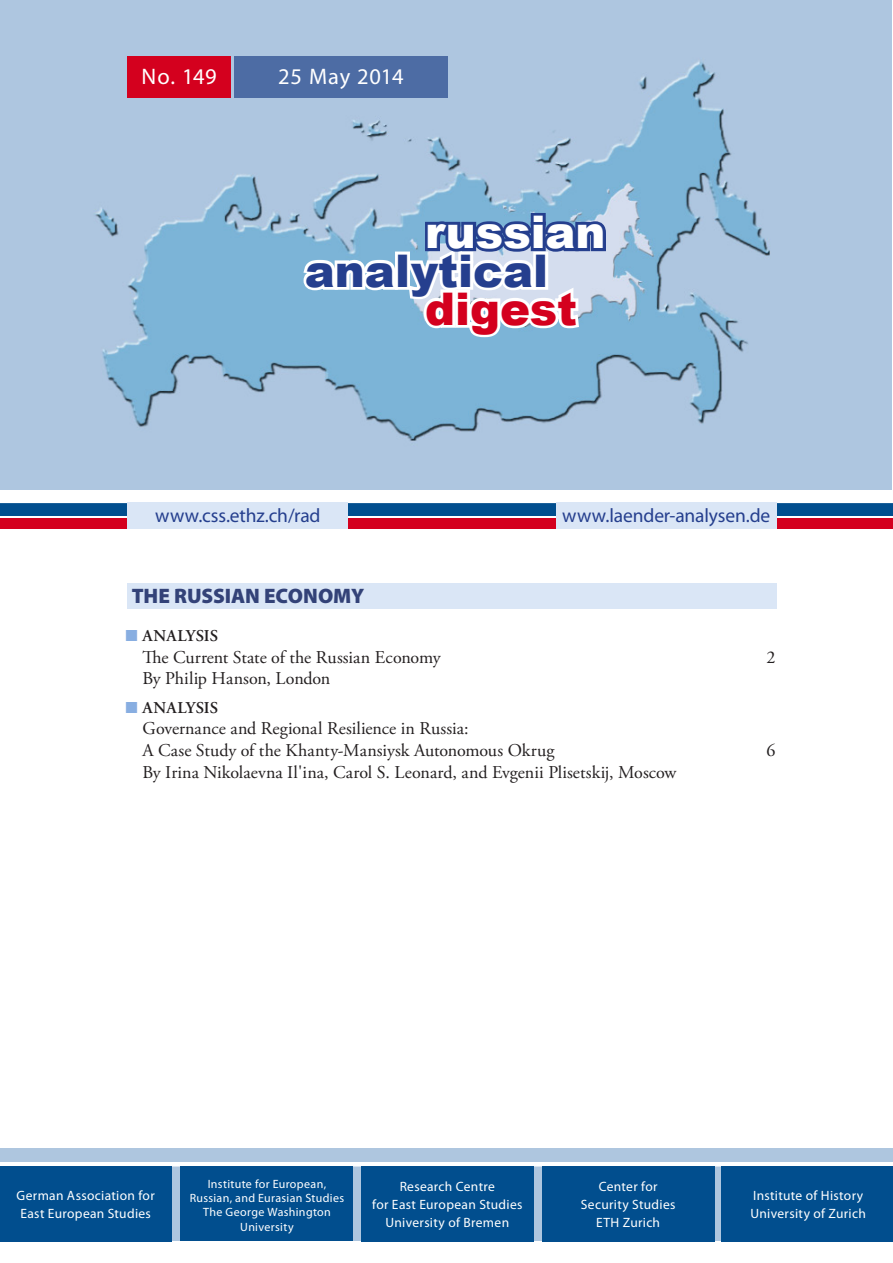
<style>
.page{position:relative;width:893px;height:1263px;background:#fff}
.page>*{position:absolute;margin:0;border:0;box-sizing:border-box;transform-origin:0 0}
.t1{font:900 45px "Arial";color:#253f8e}
.Ueberschrift_Titelbl{font:900 45px "Arial";color:#fff}
.Ueberschrift_Titelbl-2{font:900 45px "Arial";letter-spacing:-.005em;color:#d4001e}
.Datum_Titel{font:22.5px "Myriad Pro";letter-spacing:.025em;color:#fff}
.Nummer_Titel{font:22.5px "Myriad Pro";color:#fff}
.Themen_Inhaltsverzei{font:900 21px "Myriad Pro";letter-spacing:-.005em;color:#334278}
.URL_auf_Titelseite{font:19.5px "Myriad Pro";letter-spacing:-.005em;color:#253f8e}
.Inhaltsverzeichnis_A{font:18px/21.6px "Adobe Garamond Pro";color:#231f20}
.Inhaltverzeichnis_Ue{font:600 16.5px "Adobe Garamond Pro";letter-spacing:.005em;color:#231f20}
.Text_unterer_Balken{font:13.5px/18px "Myriad Pro";letter-spacing:.025em;color:#fff;text-align:center}
.Text_unterer_Balken-2{font:12px/14.4px "Myriad Pro";letter-spacing:.025em;color:#fff;text-align:center}
.s1{font-family:"Futura TOT Boo";font-weight:400;color:#88aee1}
</style>
<div class="page">
<div style="left:0;top:1148px;width:893px;height:93px;background:#aec6df"></div>
<img style="left:0;top:0;width:892px;height:489px">
<div style="left:0;top:501px;width:893px;height:15px;background:#014e8e"></div>
<div style="left:0;top:519px;width:893px;height:10px;background:#d4001e"></div>
<div style="left:128px;top:56px;width:103px;height:42px;background:#d4001e"></div>
<hr style="left:0;top:1162px;width:893px;height:4px;background:#fff">
<hr style="left:0;top:499px;width:893px;height:4px;background:#fff">
<div style="left:234px;top:56px;width:213px;height:42px;background:#4d6ca4"></div>
<div style="left:128px;top:583px;width:649px;height:26px;background:#dae6f6"></div>
<svg style="left:299px;top:210px;width:310px;height:132px"></svg>
<div style="left:128px;top:503px;width:220px;height:26px;background:#dae6f6"></div>
<div style="left:556px;top:503px;width:221px;height:26px;background:#dae6f6"></div>
<div style="left:0;top:1167px;width:172px;height:75px;background:#014e8e"></div>
<div style="left:361px;top:1167px;width:173px;height:75px;background:#014e8e"></div>
<div style="left:722px;top:1167px;width:171px;height:75px;background:#014e8e"></div>
<div style="left:542px;top:1167px;width:172px;height:75px;background:#014e8e"></div>
<div style="left:181px;top:1166px;width:172px;height:75px;background:#014e8e"></div>
<p class="Nummer_Titel" style="left:141px;top:62px;width:77px">No. 149</p>
<p class="Datum_Titel" style="left:278px;top:62px;width:127px">25 May 2014</p>
<p class="Ueberschrift_Titelbl" style="left:425px;top:199px;width:182px">russian</p>
<p class="t1" style="left:305px;top:238px;width:245px">analytical</p>
<p class="Ueberschrift_Titelbl-2" style="left:425px;top:276px;width:153px">digest</p>
<p class="URL_auf_Titelseite" style="left:155px;top:503px;width:167px">www.css.ethz.ch/rad</p>
<p class="URL_auf_Titelseite" style="left:562px;top:503px;width:210px">www.laender-analysen.de</p>
<p class="Themen_Inhaltsverzei" style="left:132px;top:582px;width:234px">THE RUSSIAN ECONOMY</p>
<p class="Inhaltverzeichnis_Ue" style="left:126px;top:626px;width:94px"><span class="s1">■</span> ANALYSIS</p>
<p class="Inhaltsverzeichnis_A" style="left:142px;top:647px;width:300px">The Current State of the Russian Economy</p>
<p class="Inhaltsverzeichnis_A" style="left:767px;top:647px;width:10px">2</p>
<p class="Inhaltsverzeichnis_A" style="left:142px;top:668px;width:189px">By Philip Hanson, London</p>
<p class="Inhaltverzeichnis_Ue" style="left:126px;top:698px;width:94px"><span class="s1">■</span> ANALYSIS</p>
<p class="Inhaltsverzeichnis_A" style="left:142px;top:718px;width:414px">Governance and Regional Resilience in Russia:<br>A Case Study of the Khanty-Mansiysk Autonomous Okrug</p>
<p class="Inhaltsverzeichnis_A" style="left:767px;top:740px;width:10px">6</p>
<p class="Inhaltsverzeichnis_A" style="left:142px;top:762px;width:535px">By Irina Nikolaevna Il'ina, Carol S. Leonard, and Evgenii Plisetskij, Moscow</p>
<p class="Text_unterer_Balken" style="left:17px;top:1186px;width:140px">German Association for</p>
<p class="Text_unterer_Balken" style="left:20px;top:1204px;width:132px">East European Studies</p>
<p class="Text_unterer_Balken-2" style="left:190px;top:1176px;width:156px">Institute for European,<br>Russian, and Eurasian Studies</p>
<p class="Text_unterer_Balken-2" style="left:203px;top:1205px;width:129px">The George Washington<br>University</p>
<p class="Text_unterer_Balken" style="left:581px;top:1177px;width:96px">Center for<br>Security Studies<br>ETH Zurich</p>
<p class="Text_unterer_Balken" style="left:372px;top:1177px;width:152px">Research Centre<br>for East European Studies<br>University of Bremen</p>
<p class="Text_unterer_Balken" style="left:753px;top:1186px;width:112px">Institute of History</p>
<p class="Text_unterer_Balken" style="left:750px;top:1204px;width:117px">University of Zurich</p>
</div>
